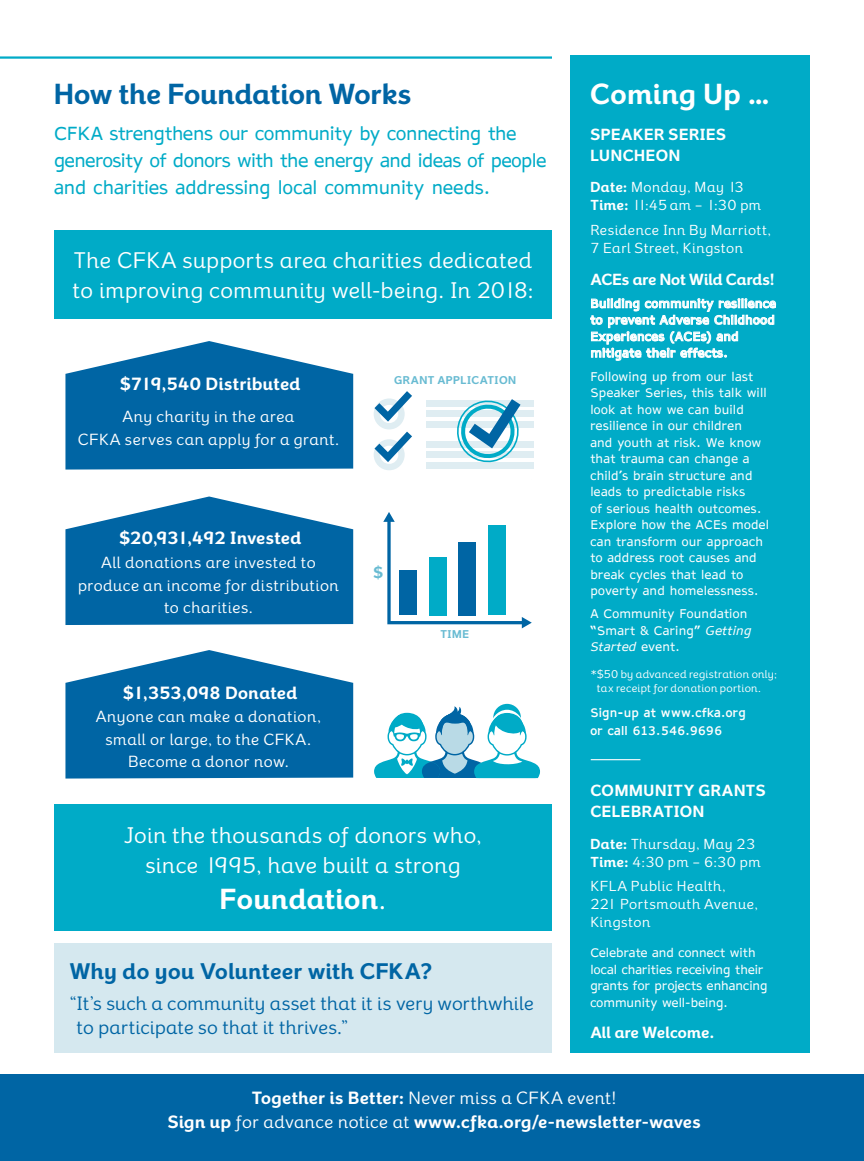
<style>
.page{position:relative;width:864px;height:1161px;background:#fff}
.page>*{position:absolute;margin:0;border:0;box-sizing:border-box;transform-origin:0 0}
.Heading{font:700 27px "Exuberance Primary";letter-spacing:.01em;color:#0065a4}
.Heading-2{font:700 27px "Exuberance Primary";letter-spacing:.025em;color:#fff}
.Heading-3{font:21px/30px "Exuberance Primary";letter-spacing:.025em;color:#fff}
.Heading-4{font:700 21px "Exuberance Primary";letter-spacing:.025em;color:#0065a4}
.Smaller_Pull_Quote{font:18px/27px "AP Hont";letter-spacing:-.01em;color:#00abc7}
.Smaller_Pull_Quote-2{font:18px/24px "Exuberance Primary";letter-spacing:.005em;color:#0065a4}
.Heading-5{font:700 16.5px/24px "Exuberance Primary";letter-spacing:.025em;color:#fff;text-align:center}
.Smaller_Pull_Quote-3{font:15px/22.5px "Exuberance Primary";letter-spacing:.035em;color:#fff;text-align:center}
.Smaller_Pull_Quote-4{font:700 15px/21px "Exuberance Primary";letter-spacing:.03em;color:#fff}
.Smaller_Pull_Quote-5{font:700 15px "Exuberance Primary";letter-spacing:.005em;color:#fff}
.Heading-6{font:700 15px "Exuberance Primary";color:#68bbd2}
.Smaller_Pull_Quote-6{font:13.5px/18px "Exuberance Primary";letter-spacing:.035em;color:#fff}
.Smaller_Pull_Quote-7{font:12px/16.5px "AP Hont";letter-spacing:.025em;color:#fff}
.Smaller_Pull_Quote-8{font:700 12px/16.5px "AP Hont";letter-spacing:.03em;color:#fff}
.Smaller_Pull_Quote-9{font:10.5px/13.5px "Exuberance Primary";letter-spacing:.02em;color:#fff}
.Heading-7{font:700 10.5px "Exuberance Primary";letter-spacing:.045em;color:#68bbd2}
.s1{font-weight:400}
.s2{font-weight:700}
.s3{font-style:italic}
.s4{font-family:"AP Hont"}
</style>
<div class="page">
<div style="left:0;top:1074px;width:864px;height:87px;background:#0065a4"></div>
<hr style="left:0;top:56px;width:552px;height:3px;background:#00abc7">
<div style="left:570px;top:56px;width:240px;height:997px;background:#00abc7"></div>
<div style="left:54px;top:943px;width:498px;height:110px;background:#d5e8ef"></div>
<svg style="left:590px;top:298px;width:186px;height:63px"></svg>
<hr style="left:591px;top:759px;width:49px;height:1px;background:#fff">
<div style="left:54px;top:231px;width:498px;height:88px;background:#00abc7"></div>
<div style="left:54px;top:804px;width:498px;height:126px;background:#00abc7"></div>
<svg style="left:65px;top:341px;width:288px;height:129px;background:#257bb1"></svg>
<svg style="left:65px;top:497px;width:288px;height:128px;background:#237ab0"></svg>
<svg style="left:65px;top:650px;width:288px;height:129px;background:#257bb1"></svg>
<svg style="left:493px;top:704px;width:28px;height:27px"></svg>
<svg style="left:374px;top:706px;width:166px;height:72px"></svg>
<div style="left:427px;top:400px;width:107px;height:6px;background:#dfedf2"></div>
<div style="left:427px;top:411px;width:107px;height:6px;background:#dfedf2"></div>
<div style="left:427px;top:422px;width:107px;height:6px;background:#dfedf2"></div>
<div style="left:427px;top:441px;width:107px;height:6px;background:#dfedf2"></div>
<div style="left:427px;top:452px;width:107px;height:6px;background:#dfedf2"></div>
<div style="left:427px;top:462px;width:107px;height:7px;background:#dfedf2"></div>
<svg style="left:374px;top:391px;width:38px;height:79px"></svg>
<svg style="left:455px;top:399px;width:66px;height:64px"></svg>
<svg style="left:383px;top:512px;width:149px;height:116px"></svg>
<p class="Heading" style="left:54px;top:77px;width:359px">How the Foundation Works</p>
<p class="Smaller_Pull_Quote" style="left:54px;top:120px;width:494px">CFKA strengthens our community by connecting the generosity of donors with the energy and ideas of people and charities addressing local community needs.</p>
<p class="Heading-3" style="left:73px;top:245px;width:462px">The CFKA supports area charities dedicated to improving community well-being. In 2018:</p>
<p class="Heading-5" style="left:120px;top:372px;width:182px">$719,540 Distributed</p>
<p class="Smaller_Pull_Quote-3" style="left:78px;top:406px;width:263px">Any charity in the area<br>CFKA serves can apply for a grant.</p>
<p class="Heading-5" style="left:119px;top:526px;width:184px">$20,931,492 Invested</p>
<p class="Smaller_Pull_Quote-3" style="left:78px;top:551px;width:262px">All donations are invested to produce an income for distribution to charities.</p>
<p class="Heading-5" style="left:123px;top:681px;width:176px">$1,353,098 Donated</p>
<p class="Smaller_Pull_Quote-3" style="left:96px;top:706px;width:227px">Anyone can make a donation, small or large, to the CFKA.<br>Become a donor now.</p>
<p class="Heading-7" style="left:394px;top:373px;width:124px">GRANT APPLICATION</p>
<p class="Heading-6" style="left:373px;top:563px;width:12px">$</p>
<p class="Heading-7" style="left:440px;top:627px;width:30px">TIME</p>
<p class="Heading-3" style="left:124px;top:820px;width:359px;text-align:center">Join the thousands of donors who, since 1995, have built a strong</p>
<p class="Heading-2" style="left:220px;top:882px;width:168px">Foundation<span class="s1">.</span></p>
<p class="Heading-4" style="left:70px;top:958px;width:365px">Why do you Volunteer with CFKA?</p>
<p class="Smaller_Pull_Quote-2" style="left:77px;top:991px;width:459px;text-indent:-7px">“It’s such a community asset that it is very worthwhile to participate so that it thrives.”</p>
<p class="Heading-2" style="left:590px;top:77px;width:181px">Coming Up …</p>
<p class="Smaller_Pull_Quote-4" style="left:590px;top:124px;width:137px">SPEAKER SERIES<br>LUNCHEON</p>
<p class="Smaller_Pull_Quote-6" style="left:590px;top:178px;width:172px"><span class="s2">Date:</span> Monday, May 13<br><span class="s2">Time:</span> 11:45 am – 1:30 pm</p>
<p class="Smaller_Pull_Quote-6" style="left:590px;top:221px;width:182px">Residence Inn By Marriott,<br>7 Earl Street, Kingston</p>
<p class="Smaller_Pull_Quote-5" style="left:590px;top:270px;width:186px">ACEs are Not Wild Cards!</p>
<p class="Smaller_Pull_Quote-8" style="left:590px;top:295px;width:187px">Building community resilience to prevent Adverse Childhood<br>Experiences (ACEs) and mitigate their effects.</p>
<p class="Smaller_Pull_Quote-7" style="left:590px;top:368px;width:180px">Following up from our last<br>Speaker Series, this talk will look at how we can build resilience in our children<br>and youth at risk. We know that trauma can change a child’s brain structure and leads to predictable risks<br>of serious health outcomes.<br>Explore how the ACEs model can transform our approach to address root causes and break cycles that lead to poverty and homelessness.</p>
<p class="Smaller_Pull_Quote-7" style="left:590px;top:606px;width:163px">A Community Foundation “Smart &amp; Caring” <span class="s3">Getting<br>Started</span> event.</p>
<p class="Smaller_Pull_Quote-9" style="left:597px;top:668px;width:182px;text-indent:-7px"><span class="s4">*</span>$50 by advanced registration only; tax receipt for donation portion.</p>
<p class="Smaller_Pull_Quote-8" style="left:590px;top:703px;width:157px;line-height:18px">Sign-up at www.cfka.org or call 613.546.9696</p>
<p class="Smaller_Pull_Quote-4" style="left:590px;top:780px;width:177px">COMMUNITY GRANTS<br>CELEBRATION</p>
<p class="Smaller_Pull_Quote-6" style="left:590px;top:834px;width:172px"><span class="s2">Date:</span> Thursday, May 23<br><span class="s2">Time:</span> 4:30 pm – 6:30 pm</p>
<p class="Smaller_Pull_Quote-6" style="left:590px;top:877px;width:169px">KFLA Public Health,<br>221 Portsmouth Avenue,<br>Kingston</p>
<p class="Smaller_Pull_Quote-7" style="left:590px;top:945px;width:179px">Celebrate and connect with local charities receiving their grants for projects enhancing community well-being.</p>
<p class="Smaller_Pull_Quote-4" style="left:590px;top:1022px;width:125px">All are Welcome.</p>
<p class="Heading-5" style="left:168px;top:1086px;width:534px">Together is Better: <span class="s1">Never miss a CFKA event!<br></span>Sign up <span class="s1">for advance notice at</span> www.cfka.org/e-newsletter-waves</p>
</div>
